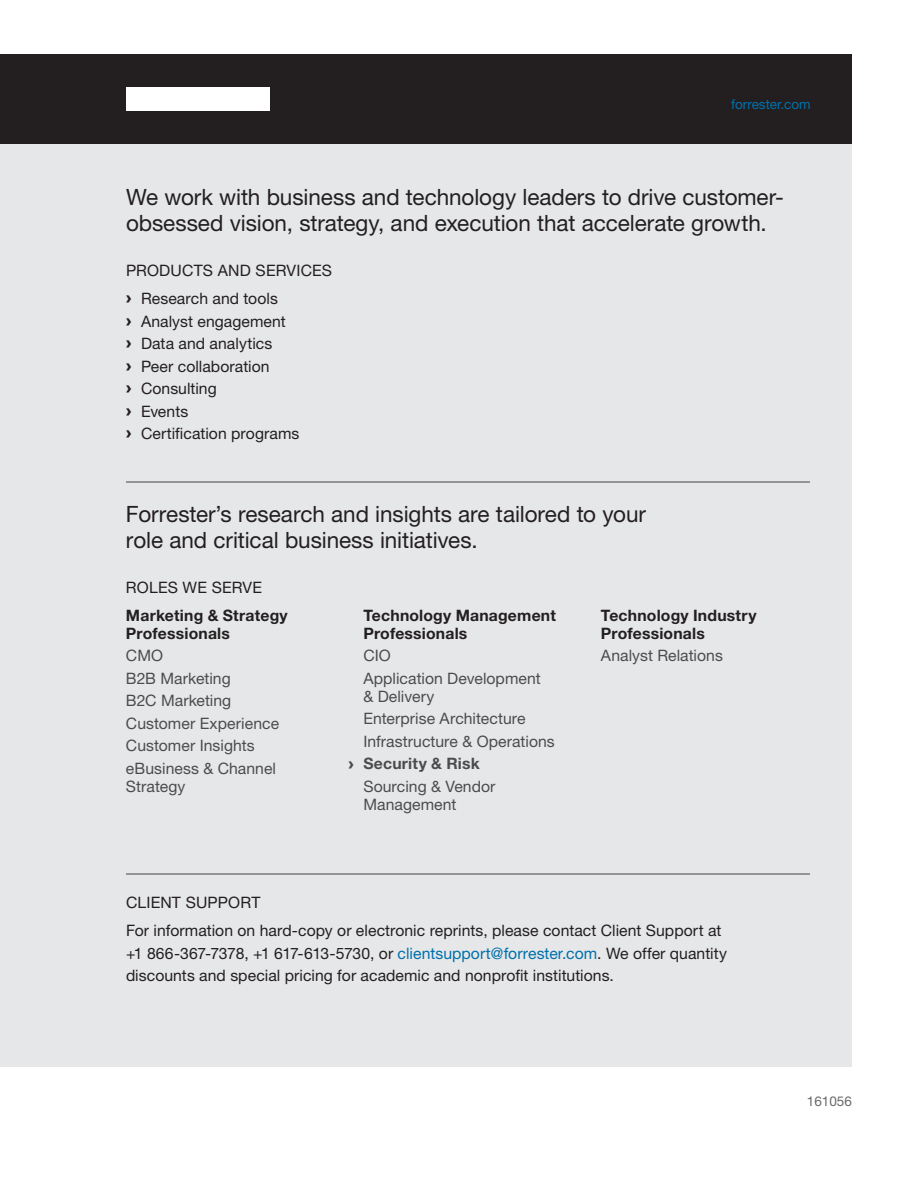
<style>
.page{position:relative;width:918px;height:1188px;background:#fff}
.page>*{position:absolute;margin:0;border:0;box-sizing:border-box;transform-origin:0 0}
.t1{font:22.5px/26.2px "Helvetica Neue LT Std";letter-spacing:-.005em;color:#231f20}
.t2{font:15.75px/22.5px "Helvetica Neue LT Std";letter-spacing:.005em;color:#231f20}
.t3{font:15.75px/22.5px "Helvetica Neue LT Std";letter-spacing:.005em;color:#4b4c4d}
.t4{font:700 15.75px/18px "Helvetica Neue LT Std";letter-spacing:.01em;color:#231f20}
.t5{font:700 15.75px "Helvetica Neue LT Std";letter-spacing:.01em;color:#4b4c4d}
.t6{font:13.5px "Helvetica Neue LT Std";color:#0070aa}
.t7{font:13.5px "Helvetica Neue LT Std";color:#69696c}
.s1{font-family:"Arial";font-weight:900}
.s2{color:#0070aa}
</style>
<div class="page">
<div style="left:0;top:54px;width:852px;height:112px;background:#231f20"></div>
<div style="left:0;top:144px;width:852px;height:922px;background:#e6e7e9"></div>
<hr style="left:126px;top:482px;width:684px;height:1px;background:#939598">
<hr style="left:126px;top:873px;width:684px;height:1px;background:#939598">
<div style="left:126px;top:88px;width:144px;height:22px;background:#fff"></div>
<p class="t6" style="left:731px;top:96px;width:81px">forrester.com</p>
<h1 class="t1" style="left:126px;top:184px;width:659px">We work with business and technology leaders to drive customer&shy;obsessed vision, strategy, and execution that accelerate growth.</h1>
<p class="t2" style="left:126px;top:256px;width:208px;line-height:28.2px">PRODUCTS AND SERVICES <span class="s1">›</span> Research and tools</p>
<p class="t2" style="left:126px;top:310px;width:175px"><span class="s1">›</span> Analyst engagement<br><span class="s1">›</span> Data and analytics<br><span class="s1">›</span> Peer collaboration<br><span class="s1">›</span> Consulting<br><span class="s1">›</span> Events<br><span class="s1">›</span> Certification programs</p>
<h1 class="t1" style="left:126px;top:500px;width:521px">Forrester’s research and insights are tailored to your role and critical business initiatives.</h1>
<p class="t2" style="left:126px;top:576px;width:138px">ROLES WE SERVE</p>
<p class="t4" style="left:126px;top:606px;width:163px">Marketing &amp; Strategy<br>Professionals</p>
<p class="t3" style="left:126px;top:644px;width:155px">CMO<br>B2B Marketing<br>B2C Marketing<br>Customer Experience<br>Customer Insights eBusiness &amp; Channel</p>
<p class="t3" style="left:126px;top:775px;width:61px">Strategy</p>
<p class="t4" style="left:363px;top:606px;width:194px">Technology Management<br>Professionals</p>
<p class="t3" style="left:363px;top:644px;width:179px">CIO<br>Application Development</p>
<p class="t3" style="left:363px;top:685px;width:72px">&amp; Delivery</p>
<p class="t3" style="left:363px;top:707px;width:164px">Enterprise Architecture</p>
<p class="t3" style="left:363px;top:730px;width:193px">Infrastructure &amp; Operations</p>
<p class="t5" style="left:348px;top:754px;width:133px"><span class="s1">›</span> Security &amp; Risk</p>
<p class="t3" style="left:363px;top:775px;width:134px">Sourcing &amp; Vendor</p>
<p class="t3" style="left:363px;top:793px;width:95px">Management</p>
<p class="t4" style="left:601px;top:606px;width:157px">Technology Industry<br>Professionals</p>
<p class="t3" style="left:601px;top:644px;width:124px">Analyst Relations</p>
<p class="t2" style="left:126px;top:888px;width:597px;line-height:28.2px">CLIENT SUPPORT<br>For information on hard-copy or electronic reprints, please contact Client Support at</p>
<p class="t2" style="left:126px;top:942px;width:603px">+1 866-367-7378, +1 617-613-5730, or <span class="s2">clientsupport@forrester.com</span>. We offer quantity discounts and special pricing for academic and nonprofit institutions.</p>
<p class="t7" style="left:807px;top:1093px;width:47px">161056</p>
</div>
